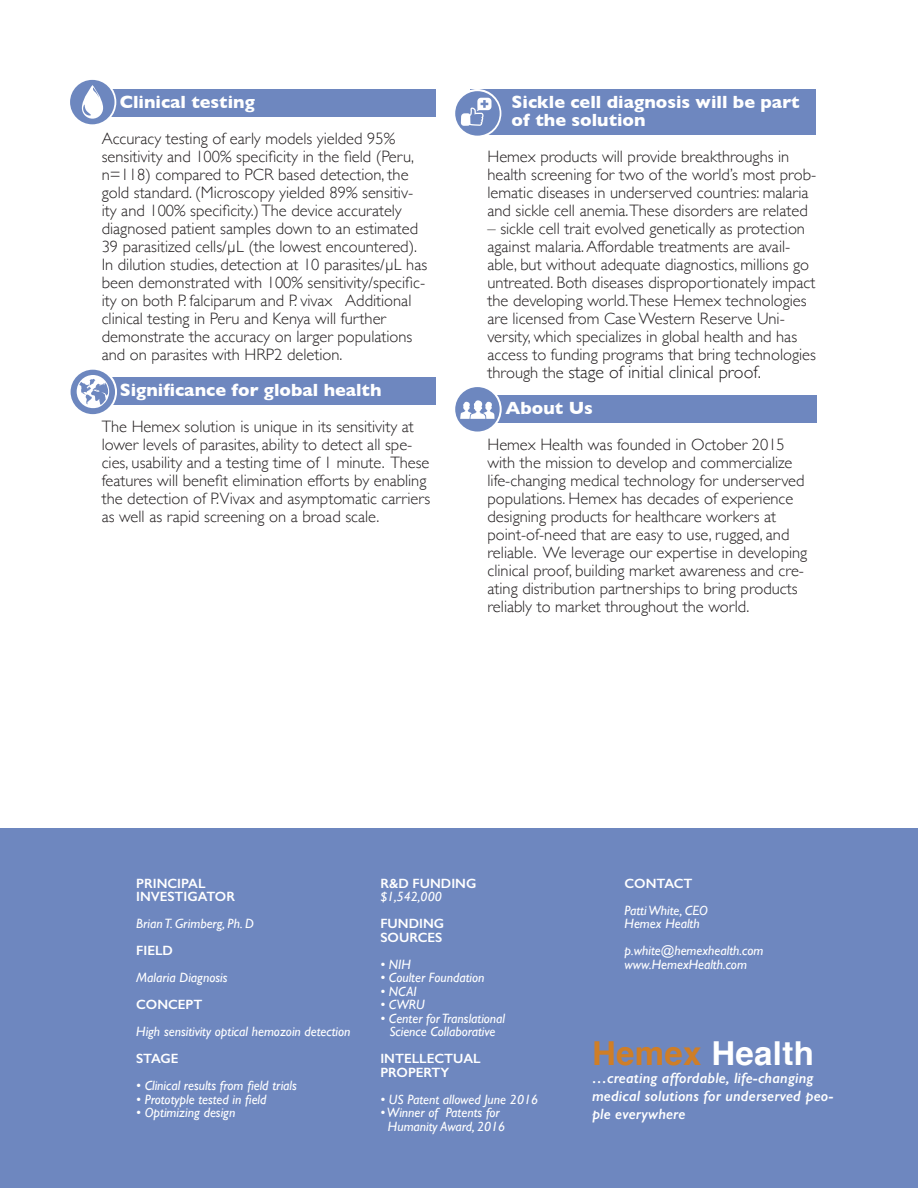
<style>
.page{position:relative;width:918px;height:1188px;background:#fff}
.page>*{position:absolute;margin:0;border:0;box-sizing:border-box;transform-origin:0 0}
.t1{font:700 33px "Helvetica";letter-spacing:.01em;color:#fff}
.t2{font:700 18px/18px "Gill Sans";color:#fff}
.t3{font:300 18px/36px "Gill Sans";color:#231f20}
.t4{font:300 16.5px/18px "Gill Sans";color:#231f20}
.t5{font:italic 600 15px/18px "Gill Sans";letter-spacing:.01em;color:#fff}
.t6{font:italic 13.5px/13.5px "Gill Sans";color:#fff;text-align:center}
.t7{font:600 13.5px/13.5px "Gill Sans";color:#fff}
.s1{font-size:16.5px}
.s2{font-weight:700;color:#fff}
.s3{color:#cf7e27}
</style>
<div class="page">
<div style="left:471px;top:90px;width:345px;height:45px;background:#6e87bf"></div>
<div style="left:93px;top:89px;width:343px;height:28px;background:#6e87bf"></div>
<div style="left:468px;top:395px;width:348px;height:28px;background:#6e87bf"></div>
<div style="left:93px;top:377px;width:343px;height:28px;background:#6e87bf"></div>
<div style="left:453px;top:385px;width:49px;height:49px;background:#fff;border-radius:50%"></div>
<div style="left:455px;top:387px;width:45px;height:45px;background:#6d87bf;border-radius:50%"></div>
<svg style="left:460px;top:400px;width:34px;height:19px"></svg>
<svg style="left:68px;top:78px;width:48px;height:48px"></svg>
<div style="left:70px;top:80px;width:45px;height:44px;background:#6d87bf;border-radius:50%"></div>
<svg style="left:82px;top:85px;width:21px;height:34px"></svg>
<div style="left:453px;top:89px;width:48px;height:49px;background:#fff;border-radius:50%"></div>
<div style="left:455px;top:91px;width:45px;height:45px;background:#6d87bf;border-radius:50%"></div>
<svg style="left:461px;top:98px;width:31px;height:28px"></svg>
<svg style="left:69px;top:367px;width:48px;height:49px"></svg>
<div style="left:71px;top:370px;width:44px;height:44px;background:#6d87bf;border-radius:50%"></div>
<svg style="left:77px;top:375px;width:32px;height:33px"></svg>
<div style="left:0;top:828px;width:918px;height:360px;background:#6e87bf"></div>
<p class="t2" style="left:120px;top:93px;width:137px">Clinical testing</p>
<p class="t4" style="left:102px;top:129px;width:327px">Accuracy testing of early models yielded 95% sensitivity and 100% specificity in the field (Peru, n=118) compared to PCR based detection, the gold standard. (Microscopy yielded 89% sensitiv&shy;ity and 100% specificity.) The device accurately diagnosed patient samples down to an estimated 39 parasitized cells/μ L (the lowest encountered).<br>In dilution studies, detection at 10 parasites/μ L has been demonstrated with 100% sensitivity/specific&shy;ity on both P. falciparum and P. vivax Additional clinical testing in Peru and Kenya will further demonstrate the accuracy on larger populations and on parasites with HRP2 deletion.</p>
<p class="t2" style="left:120px;top:381px;width:263px">Significance for global health</p>
<p class="t4" style="left:102px;top:417px;width:330px">The Hemex solution is unique in its sensitivity at lower levels of parasites, ability to detect all spe&shy;cies, usability and a testing time of 1 minute. These features will benefit elimination efforts by enabling the detection of P.Vivax and asymptomatic carriers as well as rapid screening on a broad scale.</p>
<p class="t2" style="left:512px;top:93px;width:290px">Sickle cell diagnosis will be part of the solution</p>
<p class="t4" style="left:488px;top:147px;width:330px">Hemex products will provide breakthroughs in health screening for two of the world’s most prob&shy;lematic diseases in underserved countries: malaria and sickle cell anemia.These disorders are related</p>
<p class="t4" style="left:488px;top:219px;width:330px">– sickle cell trait evolved genetically as protection against malaria. Affordable treatments are avail&shy;able, but without adequate diagnostics, millions go untreated. Both diseases disproportionately impact the developing world.These Hemex technologies are licensed from Case Western Reserve Uni&shy;versity, which specializes in global health and has access to funding programs that bring technologies</p>
<p class="t3" style="left:506px;top:353px;width:257px;text-indent:-18px"><span class="s1">through the</span> stage of initial clinical proof.<br><span class="s2">About Us</span></p>
<p class="t4" style="left:488px;top:435px;width:321px">Hemex Health was founded in October 2015 with the mission to develop and commercialize life-changing medical technology for underserved populations. Hemex has decades of experience designing products for healthcare workers at point-of-need that are easy to use, rugged, and reliable. We leverage our expertise in developing clinical proof, building market awareness and cre&shy;ating distribution partnerships to bring products reliably to market throughout the world.</p>
<p class="t7" style="left:136px;top:876px;width:100px">PRINCIPAL<br>INVESTIGATOR</p>
<p class="t6" style="left:136px;top:917px;width:119px">Brian T. Grimberg, Ph. D</p>
<p class="t7" style="left:136px;top:944px;width:38px">FIELD</p>
<p class="t6" style="left:136px;top:971px;width:93px">Malaria Diagnosis</p>
<p class="t7" style="left:136px;top:998px;width:68px">CONCEPT</p>
<p class="t6" style="left:136px;top:1025px;width:216px">High sensitivity optical hemozoin detection</p>
<p class="t7" style="left:136px;top:1052px;width:44px">STAGE</p>
<p class="t6" style="left:136px;top:1079px;width:162px">• Clinical results from field trials</p>
<p class="t6" style="left:136px;top:1092px;width:132px">• Prototyple tested in field</p>
<p class="t6" style="left:136px;top:1106px;width:101px">• Optimizing design</p>
<p class="t7" style="left:380px;top:876px;width:97px">R&amp;D FUNDING</p>
<p class="t6" style="left:380px;top:890px;width:63px">$1,542,000</p>
<p class="t7" style="left:380px;top:917px;width:65px">FUNDING<br>SOURCES</p>
<p class="t6" style="left:380px;top:957px;width:32px">• NIH</p>
<p class="t6" style="left:380px;top:971px;width:106px">• Coulter Foundation</p>
<p class="t6" style="left:380px;top:984px;width:38px">• NCAI</p>
<p class="t6" style="left:380px;top:998px;width:46px">• CWRU</p>
<p class="t6" style="left:380px;top:1011px;width:126px">• Center for Translational<br>Science Collaborative</p>
<p class="t7" style="left:380px;top:1052px;width:102px">INTELLECTUAL<br>PROPERTY</p>
<p class="t6" style="left:380px;top:1092px;width:159px">• US Patent allowed June 2016</p>
<p class="t6" style="left:380px;top:1106px;width:126px">• Winner of Patents for<br>Humanity Award, 2016</p>
<p class="t7" style="left:625px;top:876px;width:70px">CONTACT</p>
<p class="t6" style="left:625px;top:903px;width:85px;text-align:left">Patti White, CEO<br>Hemex Health</p>
<p class="t6" style="left:625px;top:944px;width:140px;text-align:left">p.white@hemexhealth.com www.HemexHealth.com</p>
<h1 class="t1" style="left:592px;top:1027px;width:223px"><span class="s3">Hemex</span> Health</h1>
<p class="t5" style="left:592px;top:1069px;width:243px">…creating affordable, life-changing medical solutions for underserved peo&shy;ple everywhere</p>
</div>
